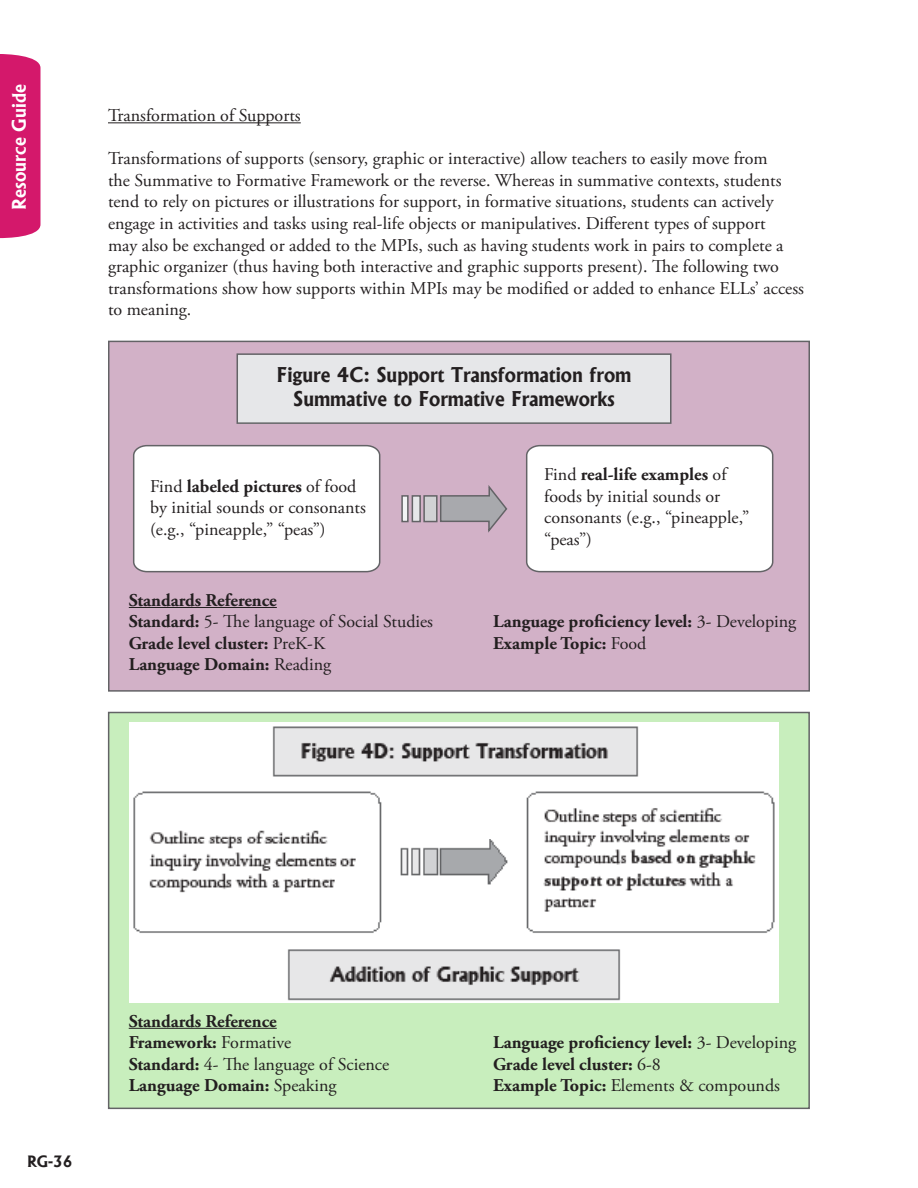
<style>
.page{position:relative;width:918px;height:1188px;background:#fff}
.page>*{position:absolute;margin:0;border:0;box-sizing:border-box;transform-origin:0 0}
.t1{font:700 19.5px/23.4px "Albertus";color:#231f20;text-align:center}
.t2{font:18px/21.6px "Adobe Garamond Pro";color:#231f20}
.t3{font:700 18px "Adobe Garamond Pro";color:#231f20}
.t4{font:700 18px "Albertus";color:#fff}
.t5{font:700 15px "Albertus";color:#231f20}
.s1{font-weight:700}
.s2{font-weight:400}
</style>
<div class="page">
<div style="left:0;top:54px;width:40px;height:184px;background:#d4186b"></div>
<hr style="left:108px;top:122px;width:193px;height:1px;background:#231f20">
<div style="left:109px;top:341px;width:700px;height:350px;background:#d2b1c7"></div>
<div style="left:237px;top:354px;width:434px;height:69px;background:#e6e7e9"></div>
<div style="left:237px;top:353px;width:435px;height:71px;border:2px solid #636366"></div>
<div style="left:133px;top:444px;width:248px;height:129px;background:#fff"></div>
<div style="left:526px;top:444px;width:248px;height:129px;background:#fff"></div>
<svg style="left:440px;top:485px;width:68px;height:48px"></svg>
<div style="left:402px;top:496px;width:6px;height:26px;background:#f2f3f4"></div>
<div style="left:401px;top:495px;width:8px;height:27px;border:2px solid #636366"></div>
<div style="left:412px;top:496px;width:8px;height:26px;background:#e6e7e9"></div>
<div style="left:412px;top:495px;width:9px;height:27px;border:2px solid #636366"></div>
<div style="left:424px;top:496px;width:13px;height:26px;background:#d1d2d4"></div>
<div style="left:423px;top:495px;width:15px;height:27px;border:2px solid #636366"></div>
<div style="left:108px;top:341px;width:702px;height:351px;border:2px solid #636366"></div>
<hr style="left:129px;top:607px;width:148px;height:1px;background:#231f20">
<div style="left:109px;top:712px;width:700px;height:396px;background:#c8eebd"></div>
<img style="left:129px;top:722px;width:650px;height:281px">
<div style="left:108px;top:712px;width:702px;height:397px;border:2px solid #636366"></div>
<hr style="left:129px;top:1028px;width:148px;height:1px;background:#231f20">
<p class="t4" style="left:8px;top:210px;width:127px;rotate:-90deg">Resource Guide</p>
<p class="t2" style="left:108px;top:105px;width:194px">Transformation of Supports</p>
<p class="t2" style="left:108px;top:148px;width:698px">Transformations of supports (sensory, graphic or interactive) allow teachers to easily move from<br>the Summative to Formative Framework or the reverse. Whereas in summative contexts, students tend to rely on pictures or illustrations for support, in formative situations, students can actively engage in activities and tasks using real-life objects or manipulatives. Different types of support<br>may also be exchanged or added to the MPIs, such as having students work in pairs to complete a graphic organizer (thus having both interactive and graphic supports present). The following two transformations show how supports within MPIs may be modified or added to enhance ELLs’ access to meaning.</p>
<p class="t1" style="left:277px;top:364px;width:356px">Figure 4C: Support Transformation from<br>Summative to Formative Frameworks</p>
<p class="t2" style="left:150px;top:476px;width:217px">Find <span class="s1">labeled pictures</span> of food by initial sounds or consonants (e.g., “pineapple,” “peas”)</p>
<p class="t2" style="left:544px;top:464px;width:207px">Find <span class="s1">real-life examples</span> of foods by initial sounds or consonants (e.g., “pineapple,” “peas”)</p>
<p class="t3" style="left:129px;top:590px;width:150px">Standards Reference</p>
<p class="t2" style="left:129px;top:611px;width:306px"><span class="s1">Standard:</span> 5- The language of Social Studies</p>
<p class="t3" style="left:493px;top:611px;width:304px">Language proficiency level: <span class="s2">3- Developing</span></p>
<p class="t3" style="left:129px;top:633px;width:198px">Grade level cluster: <span class="s2">PreK-K</span></p>
<p class="t3" style="left:493px;top:633px;width:155px">Example Topic: <span class="s2">Food</span></p>
<p class="t3" style="left:129px;top:654px;width:204px">Language Domain: <span class="s2">Reading</span></p>
<p class="t5" style="left:27px;top:1152px;width:47px">RG-36</p>
<p class="t3" style="left:129px;top:1010px;width:150px">Standards Reference</p>
<p class="t3" style="left:129px;top:1032px;width:164px">Framework: <span class="s2">Formative</span></p>
<p class="t3" style="left:493px;top:1032px;width:304px">Language proficiency level: <span class="s2">3- Developing</span></p>
<p class="t2" style="left:129px;top:1054px;width:262px"><span class="s1">Standard:</span> 4- The language of Science</p>
<p class="t3" style="left:493px;top:1054px;width:169px">Grade level cluster: <span class="s2">6-8</span></p>
<p class="t3" style="left:129px;top:1075px;width:209px">Language Domain: <span class="s2">Speaking</span></p>
<p class="t2" style="left:493px;top:1075px;width:288px"><span class="s1">Example Topic:</span> Elements &amp; compounds</p>
</div>
